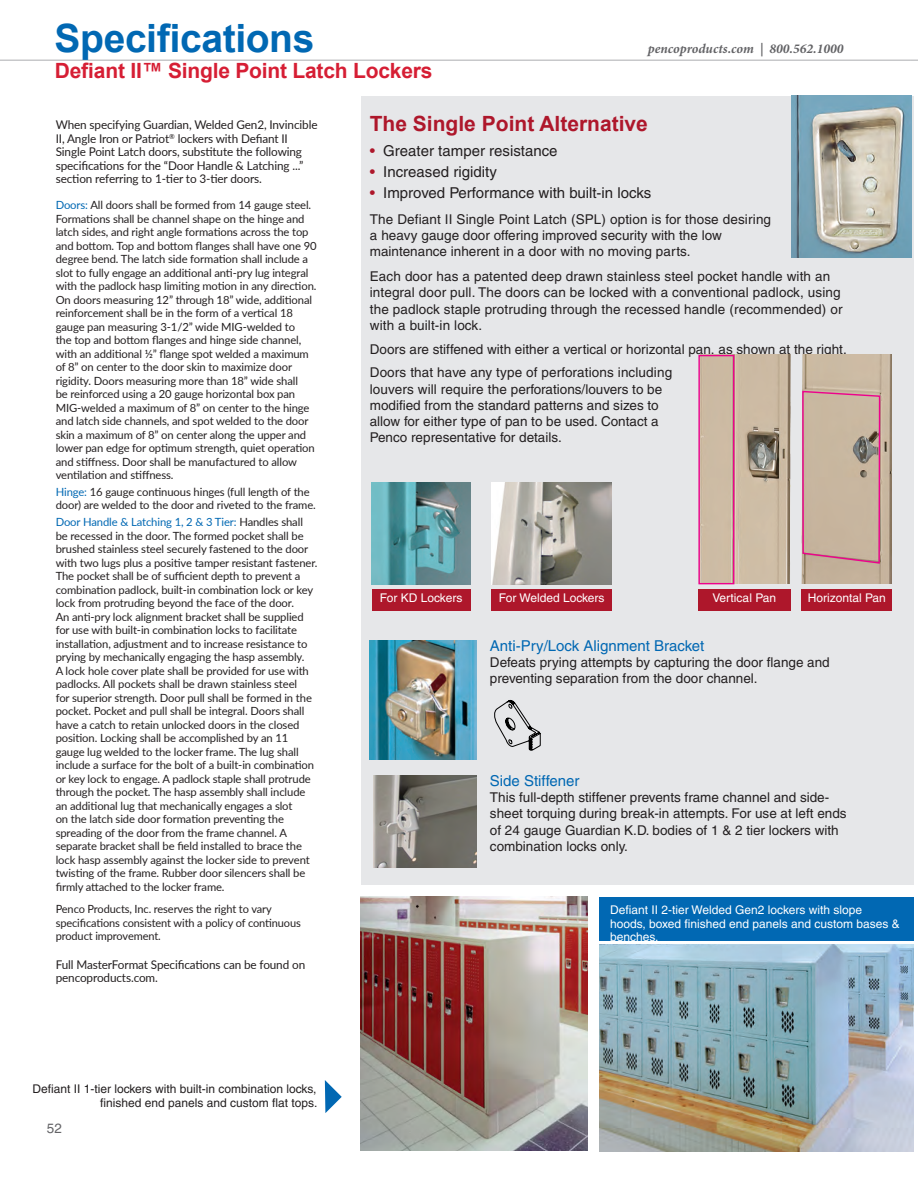
<style>
.page{position:relative;width:918px;height:1188px;background:#fff}
.page>*{position:absolute;margin:0;border:0;box-sizing:border-box;transform-origin:0 0}
.Left_Header_Big{font:700 39px "Arial";letter-spacing:-.01em;color:#0168b3}
.t1{font:700 21px "Arial";letter-spacing:-.01em;color:#d61e34}
.Body_Header{font:700 21px "Arial";color:#ae172b}
.t2{font:15px "Helvetica";color:#231f20}
.Body_Text{font:15px "Helvetica";color:#0168b3}
.Body_Text-2{font:13.5px/16.2px "Helvetica";color:#231f20}
.t3{font:italic 700 13.5px "Minion Pro";color:#636366}
.t4{font:13.5px "Helvetica";color:#636366}
.CAT_Body_Text{font:12px/13.5px "Lato";letter-spacing:-.01em;color:#231f20}
.t5{font:12px/13.5px "Helvetica";color:#fff}
.t6{font:12px/13.5px "Helvetica";color:#231f20;text-align:right}
.CAT_Body_Text-2{font:11.25px/13.5px "Lato";letter-spacing:-.01em;color:#231f20}
.s1{color:#0168b3}
.s2{color:#ae172b}
</style>
<div class="page">
<hr style="left:0;top:59px;width:911px;height:2px;background:#c7c8ca">
<svg style="left:911px;top:59px;width:7px;height:2px"></svg>
<div style="left:361px;top:96px;width:553px;height:789px;background:#e6e7e9"></div>
<img style="left:792px;top:95px;width:120px;height:163px">
<img style="left:372px;top:483px;width:99px;height:101px">
<img style="left:370px;top:640px;width:106px;height:119px">
<img style="left:373px;top:775px;width:103px;height:93px">
<img style="left:801px;top:355px;width:91px;height:229px">
<svg style="left:801px;top:390px;width:80px;height:175px;background:#c5a99b"></svg>
<img style="left:700px;top:355px;width:91px;height:229px">
<div style="left:698px;top:355px;width:36px;height:229px;border:1px solid #ed028c"></div>
<svg style="left:494px;top:700px;width:47px;height:50px"></svg>
<img style="left:600px;top:945px;width:314px;height:207px">
<img style="left:361px;top:897px;width:227px;height:254px">
<div style="left:698px;top:589px;width:92px;height:22px;background:#ae172b"></div>
<div style="left:372px;top:589px;width:99px;height:22px;background:#ae172b"></div>
<div style="left:492px;top:589px;width:120px;height:22px;background:#ae172b"></div>
<div style="left:802px;top:589px;width:90px;height:22px;background:#ae172b"></div>
<div style="left:600px;top:897px;width:314px;height:43px;background:#0168b3"></div>
<img style="left:492px;top:483px;width:120px;height:101px">
<svg style="left:325px;top:1080px;width:17px;height:33px"></svg>
<p class="Left_Header_Big" style="left:55px;top:11px;width:261px">Specifications</p>
<p class="t1" style="left:55px;top:56px;width:379px">Defiant II™ Single Point Latch Lockers</p>
<p class="t3" style="left:648px;top:39px;width:197px">pencoproducts.com | 800.562.1000</p>
<p class="CAT_Body_Text" style="left:56px;top:118px;width:263px">When specifying Guardian, Welded Gen2, Invincible II, Angle Iron or Patriot<sup>®</sup> lockers with Defiant II Single Point Latch doors, substitute the following specifications for the “Door Handle &amp; Latching ...” section referring to 1-tier to 3-tier doors.</p>
<p class="CAT_Body_Text-2" style="left:56px;top:198px;width:262px"><span class="s1">Doors:</span> All doors shall be formed from 14 gauge steel.<br>Formations shall be channel shape on the hinge and latch sides, and right angle formations across the top and bottom. Top and bottom flanges shall have one 90 degree bend. The latch side formation shall include a slot to fully engage an additional anti-pry lug integral with the padlock hasp limiting motion in any direction.<br>On doors measuring 12” through 18” wide, additional reinforcement shall be in the form of a vertical 18 gauge pan measuring 3-1/2” wide MIG-welded to<br>the top and bottom flanges and hinge side channel, with an additional ½” flange spot welded a maximum of 8” on center to the door skin to maximize door rigidity. Doors measuring more than 18” wide shall<br>be reinforced using a 20 gauge horizontal box pan MIG-welded a maximum of 8” on center to the hinge and latch side channels, and spot welded to the door skin a maximum of 8” on center along the upper and lower pan edge for optimum strength, quiet operation and stiffness. Door shall be manufactured to allow ventilation and stiffness.</p>
<p class="CAT_Body_Text-2" style="left:56px;top:485px;width:262px"><span class="s1">Hinge:</span> 16 gauge continuous hinges (full length of the door) are welded to the door and riveted to the frame.</p>
<p class="CAT_Body_Text-2" style="left:56px;top:515px;width:263px"><span class="s1">Door Handle &amp; Latching 1, 2 &amp; 3 Tier:</span> Handles shall be recessed in the door. The formed pocket shall be brushed stainless steel securely fastened to the door with two lugs plus a positive tamper resistant fastener.<br>The pocket shall be of sufficient depth to prevent a combination padlock, built-in combination lock or key lock from protruding beyond the face of the door.<br>An anti-pry lock alignment bracket shall be supplied for use with built-in combination locks to facilitate installation, adjustment and to increase resistance to prying by mechanically engaging the hasp assembly.<br>A lock hole cover plate shall be provided for use with padlocks. All pockets shall be drawn stainless steel<br>for superior strength. Door pull shall be formed in the pocket. Pocket and pull shall be integral. Doors shall have a catch to retain unlocked doors in the closed position. Locking shall be accomplished by an 11 gauge lug welded to the locker frame. The lug shall include a surface for the bolt of a built-in combination or key lock to engage. A padlock staple shall protrude through the pocket. The hasp assembly shall include an additional lug that mechanically engages a slot<br>on the latch side door formation preventing the spreading of the door from the frame channel. A separate bracket shall be field installed to brace the lock hasp assembly against the locker side to prevent twisting of the frame. Rubber door silencers shall be firmly attached to the locker frame.</p>
<p class="CAT_Body_Text-2" style="left:56px;top:902px;width:247px">Penco Products, Inc. reserves the right to vary specifications consistent with a policy of continuous product improvement.</p>
<p class="CAT_Body_Text" style="left:56px;top:957px;width:251px">Full MasterFormat Specifications can be found on pencoproducts.com.</p>
<p class="t6" style="left:32px;top:1082px;width:286px">Defiant II 1-tier lockers with built-in combination locks, finished end panels and custom flat tops.</p>
<p class="t4" style="left:47px;top:1121px;width:17px">52</p>
<p class="Body_Header" style="left:370px;top:109px;width:280px">The Single Point Alternative</p>
<p class="t2" style="left:370px;top:143px;width:189px"><span class="s2">•</span> Greater tamper resistance</p>
<p class="t2" style="left:370px;top:164px;width:129px"><span class="s2">•</span> Increased rigidity</p>
<p class="t2" style="left:370px;top:185px;width:283px"><span class="s2">•</span> Improved Performance with built-in locks</p>
<p class="Body_Text-2" style="left:370px;top:211px;width:403px">The Defiant II Single Point Latch (SPL) option is for those desiring a heavy gauge door offering improved security with the low maintenance inherent in a door with no moving parts.</p>
<p class="Body_Text-2" style="left:370px;top:268px;width:474px">Each door has a patented deep drawn stainless steel pocket handle with an integral door pull. The doors can be locked with a conventional padlock, using the padlock staple protruding through the recessed handle (recommended) or with a built-in lock.</p>
<p class="Body_Text-2" style="left:370px;top:342px;width:479px">Doors are stiffened with either a vertical or horizontal pan, as shown at the right.</p>
<p class="Body_Text-2" style="left:370px;top:365px;width:304px">Doors that have any type of perforations including louvers will require the perforations/louvers to be modified from the standard patterns and sizes to allow for either type of pan to be used. Contact a Penco representative for details.</p>
<p class="t5" style="left:380px;top:591px;width:84px">For KD Lockers</p>
<p class="t5" style="left:499px;top:591px;width:107px">For Welded Lockers</p>
<p class="t5" style="left:712px;top:591px;width:65px">Vertical Pan</p>
<p class="t5" style="left:808px;top:591px;width:80px">Horizontal Pan</p>
<p class="Body_Text" style="left:490px;top:637px;width:216px">Anti-Pry/Lock Alignment Bracket</p>
<p class="Body_Text-2" style="left:490px;top:654px;width:341px">Defeats prying attempts by capturing the door flange and preventing separation from the door channel.</p>
<p class="Body_Text" style="left:490px;top:772px;width:91px">Side Stiffener</p>
<p class="Body_Text-2" style="left:490px;top:789px;width:358px">This full-depth stiffener prevents frame channel and side&shy;sheet torquing during break-in attempts. For use at left ends of 24 gauge Guardian K.D. bodies of 1 &amp; 2 tier lockers with combination locks only.</p>
<p class="t5" style="left:610px;top:903px;width:291px">Defiant II 2-tier Welded Gen2 lockers with slope hoods, boxed finished end panels and custom bases &amp; benches.</p>
</div>
